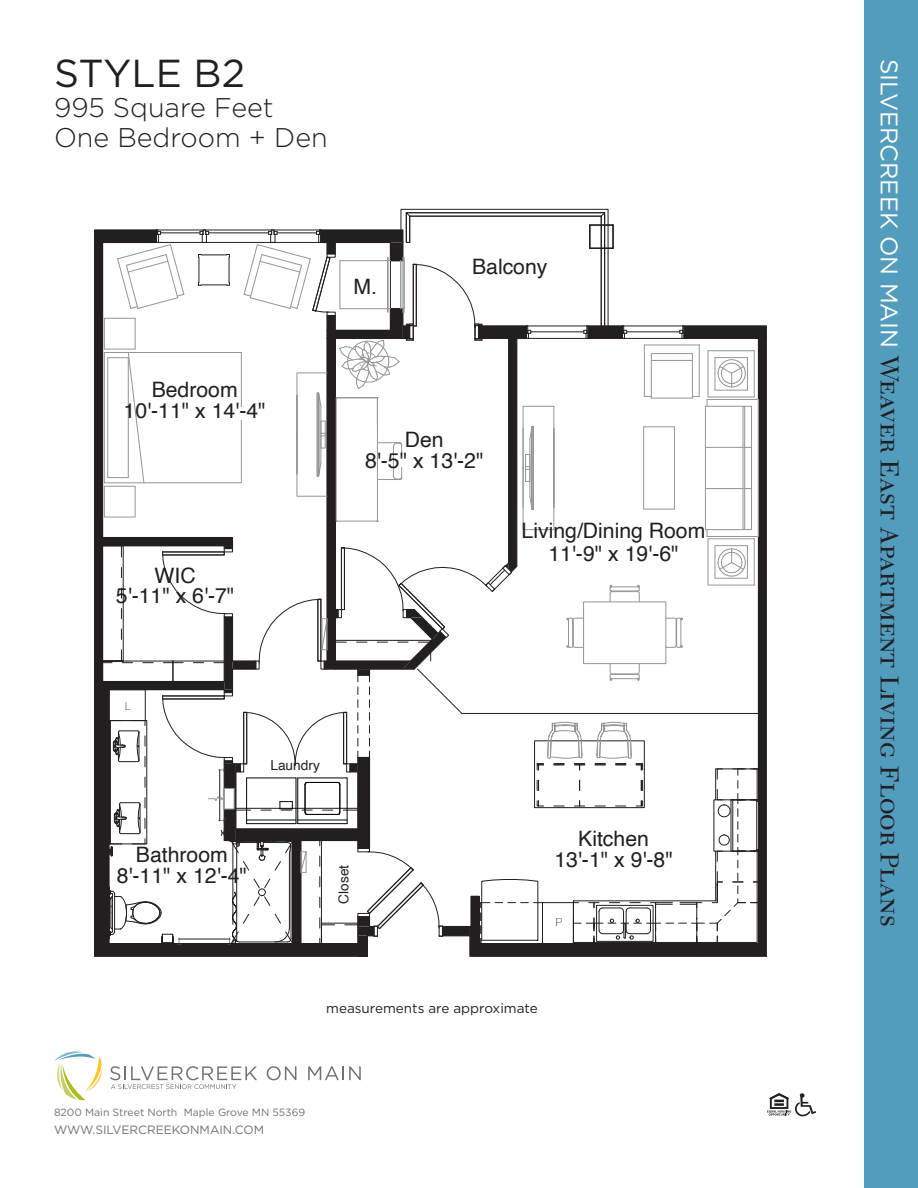
<style>
.page{position:relative;width:918px;height:1188px;background:#fff}
.page>*{position:absolute;margin:0;border:0;box-sizing:border-box;transform-origin:0 0}
.t1{font:39px "Gotham";color:#231f20}
.t2{font:27px "New Caledonia SC";color:#231f20}
.t3{font:300 27px/30px "Gotham";color:#231f20}
.t4{font:21.3px/20.7px "Helvetica";color:#231f20;text-align:center}
.t5{font:21.15px "Helvetica";color:#231f20}
.t6{font:13.65px "Helvetica";color:#231f20}
.t7{font:13.5px "Gotham";color:#231f20}
.t8{font:12px "Gotham";color:#717074}
.t9{font:100 10.95px "Helvetica Neue";color:#231f20}
.t10{font:10.5px "Gotham";color:#717074}
.s1{font-family:"Gotham";font-size:24px;color:#fff}
</style>
<div class="page">
<div style="left:864px;top:0;width:54px;height:1188px;background:#529cbe"></div>
<svg style="left:267px;top:1066px;width:29px;height:14px"></svg>
<svg style="left:308px;top:1066px;width:53px;height:14px"></svg>
<svg style="left:54px;top:1051px;width:48px;height:49px"></svg>
<svg style="left:110px;top:1066px;width:147px;height:23px"></svg>
<svg style="left:767px;top:1093px;width:49px;height:23px"></svg>
<svg style="left:94px;top:209px;width:673px;height:748px"></svg>
<hr style="left:247px;top:820px;width:49px;height:1px;background:#050504">
<hr style="left:296px;top:778px;width:1px;height:46px;background:#050504">
<hr style="left:247px;top:778px;width:49px;height:1px;background:#050504">
<hr style="left:246px;top:778px;width:1px;height:46px;background:#050504">
<hr style="left:247px;top:823px;width:49px;height:1px;background:#050504">
<h1 class="t1" style="left:54px;top:51px;width:193px">STYLE B2</h1>
<p class="t3" style="left:54px;top:92px;width:275px">995 Square Feet<br>One Bedroom + Den</p>
<p class="t4" style="left:124px;top:380px;width:144px">Bedroom<br>10'-11" x 14'-4"</p>
<p class="t4" style="left:116px;top:566px;width:120px">WIC<br>5'-11" x 6'-7"</p>
<p class="t5" style="left:353px;top:271px;width:25px">M.</p>
<p class="t4" style="left:472px;top:257px;width:77px">Balcony</p>
<p class="t4" style="left:365px;top:430px;width:120px">Den<br>8'-5" x 13'-2"</p>
<p class="t4" style="left:522px;top:519px;width:185px;line-height:23px">Living/Dining Room<br>11'-9" x 19'-6"</p>
<p class="t9" style="left:125px;top:697px;width:7px">L</p>
<p class="t6" style="left:270px;top:754px;width:51px">Laundry</p>
<p class="t4" style="left:117px;top:845px;width:132px">Bathroom<br>8'-11" x 12'-4"</p>
<p class="t6" style="left:333px;top:904px;width:40px;rotate:-90deg">Closet</p>
<p class="t4" style="left:554px;top:829px;width:120px">Kitchen<br>13'-1" x 9'-8"</p>
<p class="t9" style="left:556px;top:914px;width:8px">P</p>
<p class="t7" style="left:326px;top:1001px;width:213px">measurements are approximate</p>
<p class="t10" style="left:54px;top:1106px;width:253px">8200 Main Street North Maple Grove MN 55369</p>
<p class="t8" style="left:54px;top:1123px;width:212px">WWW.SILVERCREEKONMAIN.COM</p>
<p class="t2" style="left:905px;top:58px;width:870px;rotate:90deg"><span class="s1">SILVERCREEK ON MAIN</span> Weaver East Apartment Living Floor Plans</p>
</div>
